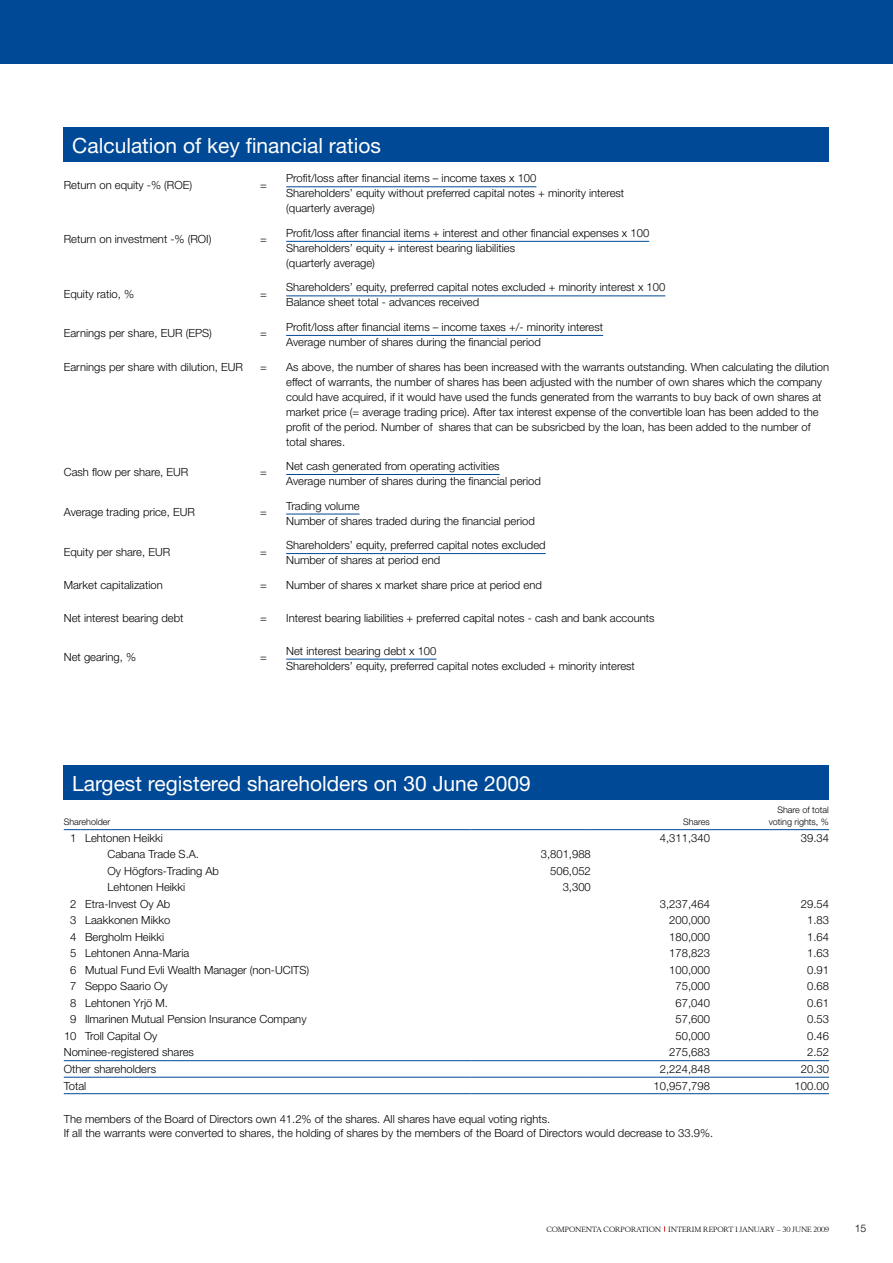
<style>
.page{position:relative;width:893px;height:1263px;background:#fff}
.page>*{position:absolute;margin:0;border:0;box-sizing:border-box;transform-origin:0 0}
.t1{font:21px "Helvetica Neue";color:#fff}
.t2{font:300 11.25px/15px "Helvetica Neue LT Std";color:#000}
.t3{font:300 10.5px "Helvetica Neue LT Std";color:#000}
.t4{font:300 9px/12px "Helvetica Neue LT Std";color:#000;text-align:right}
.t5{font:7.5px "Berling Nova Display Pro";letter-spacing:-.005em;color:#000}
</style>
<div class="page">
<div style="left:0;top:0;width:893px;height:64px;background:#004996"></div>
<div style="left:64px;top:766px;width:765px;height:34px;background:#004996"></div>
<svg style="left:64px;top:1093px;width:17px;height:1px"></svg>
<hr style="left:81px;top:1093px;width:391px;height:1px;background:#004996">
<hr style="left:472px;top:1093px;width:119px;height:1px;background:#004996">
<hr style="left:591px;top:1093px;width:119px;height:1px;background:#004996">
<hr style="left:710px;top:1093px;width:119px;height:1px;background:#004996">
<svg style="left:64px;top:829px;width:17px;height:1px"></svg>
<hr style="left:81px;top:829px;width:391px;height:1px;background:#004996">
<hr style="left:472px;top:829px;width:119px;height:1px;background:#004996">
<hr style="left:591px;top:829px;width:119px;height:1px;background:#004996">
<hr style="left:710px;top:829px;width:119px;height:1px;background:#004996">
<svg style="left:64px;top:1060px;width:17px;height:1px"></svg>
<hr style="left:81px;top:1060px;width:391px;height:1px;background:#004996">
<hr style="left:472px;top:1060px;width:119px;height:1px;background:#004996">
<hr style="left:591px;top:1060px;width:119px;height:1px;background:#004996">
<hr style="left:710px;top:1060px;width:119px;height:1px;background:#004996">
<svg style="left:64px;top:1077px;width:17px;height:1px"></svg>
<hr style="left:81px;top:1077px;width:391px;height:1px;background:#004996">
<hr style="left:472px;top:1077px;width:119px;height:1px;background:#004996">
<hr style="left:591px;top:1077px;width:119px;height:1px;background:#004996">
<hr style="left:710px;top:1077px;width:119px;height:1px;background:#004996">
<div style="left:64px;top:128px;width:765px;height:34px;background:#004996"></div>
<hr style="left:286px;top:187px;width:250px;height:1px;background:#004996">
<hr style="left:286px;top:241px;width:363px;height:1px;background:#004996">
<hr style="left:286px;top:296px;width:379px;height:1px;background:#004996">
<hr style="left:286px;top:335px;width:317px;height:1px;background:#004996">
<hr style="left:286px;top:474px;width:214px;height:1px;background:#004996">
<hr style="left:286px;top:514px;width:74px;height:1px;background:#004996">
<hr style="left:286px;top:553px;width:260px;height:1px;background:#004996">
<hr style="left:286px;top:659px;width:150px;height:1px;background:#004996">
<h1 class="t1" style="left:72px;top:133px;width:310px">Calculation of key financial ratios</h1>
<p class="t2" style="left:64px;top:177px;width:130px">Return on equity -% (ROE)</p>
<p class="t2" style="left:260px;top:177px;width:8px">=</p>
<p class="t2" style="left:286px;top:171px;width:340px">Profit/loss after financial items – income taxes x 100<br>Shareholders’ equity without preferred capital notes + minority interest (quarterly average)</p>
<p class="t2" style="left:64px;top:232px;width:149px">Return on investment -% (ROI)</p>
<p class="t2" style="left:260px;top:232px;width:8px">=</p>
<p class="t2" style="left:286px;top:225px;width:365px">Profit/loss after financial items + interest and other financial expenses x 100<br>Shareholders’ equity + interest bearing liabilities<br>(quarterly average)</p>
<p class="t2" style="left:64px;top:286px;width:72px">Equity ratio, %</p>
<p class="t2" style="left:260px;top:286px;width:8px">=</p>
<p class="t2" style="left:286px;top:280px;width:381px">Shareholders’ equity, preferred capital notes excluded + minority interest x 100<br>Balance sheet total - advances received</p>
<p class="t2" style="left:64px;top:326px;width:150px">Earnings per share, EUR (EPS)</p>
<p class="t2" style="left:260px;top:326px;width:8px">=</p>
<p class="t2" style="left:286px;top:319px;width:318px">Profit/loss after financial items – income taxes +/- minority interest<br>Average number of shares during the financial period</p>
<p class="t2" style="left:64px;top:359px;width:181px">Earnings per share with dilution, EUR</p>
<p class="t2" style="left:260px;top:359px;width:8px">=</p>
<p class="t2" style="left:286px;top:359px;width:545px">As above, the number of shares has been increased with the warrants outstanding. When calculating the dilution effect of warrants, the number of shares has been adjusted with the number of own shares which the company could have acquired, if it would have used the funds generated from the warrants to buy back of own shares at market price (= average trading price). After tax interest expense of the convertible loan has been added to the profit of the period. Number of shares that can be subsricbed by the loan, has been added to the number of total shares.</p>
<p class="t2" style="left:64px;top:465px;width:126px">Cash flow per share, EUR</p>
<p class="t2" style="left:260px;top:465px;width:8px">=</p>
<p class="t2" style="left:286px;top:458px;width:256px">Net cash generated from operating activities<br>Average number of shares during the financial period</p>
<p class="t2" style="left:64px;top:504px;width:133px">Average trading price, EUR</p>
<p class="t2" style="left:260px;top:504px;width:8px">=</p>
<p class="t2" style="left:286px;top:498px;width:250px">Trading volume<br>Number of shares traded during the financial period</p>
<p class="t2" style="left:64px;top:544px;width:108px">Equity per share, EUR</p>
<p class="t2" style="left:260px;top:544px;width:8px">=</p>
<p class="t2" style="left:286px;top:537px;width:261px">Shareholders’ equity, preferred capital notes excluded<br>Number of shares at period end</p>
<p class="t2" style="left:64px;top:577px;width:100px">Market capitalization</p>
<p class="t2" style="left:260px;top:577px;width:8px">=</p>
<p class="t2" style="left:286px;top:577px;width:257px">Number of shares x market share price at period end</p>
<p class="t2" style="left:64px;top:610px;width:121px">Net interest bearing debt</p>
<p class="t2" style="left:260px;top:610px;width:8px">=</p>
<p class="t2" style="left:286px;top:610px;width:370px">Interest bearing liabilities + preferred capital notes - cash and bank accounts</p>
<p class="t2" style="left:64px;top:649px;width:74px">Net gearing, %</p>
<p class="t2" style="left:260px;top:649px;width:8px">=</p>
<p class="t2" style="left:286px;top:643px;width:350px">Net interest bearing debt x 100<br>Shareholders’ equity, preferred capital notes excluded + minority interest</p>
<h1 class="t1" style="left:72px;top:771px;width:460px">Largest registered shareholders on 30 June 2009</h1>
<p class="t4" style="left:64px;top:816px;width:48px">Shareholder</p>
<p class="t4" style="left:683px;top:816px;width:28px">Shares</p>
<p class="t4" style="left:769px;top:804px;width:62px">Share of total voting rights, %</p>
<p class="t2" style="left:70px;top:830px;width:94px">1 Lehtonen Heikki</p>
<p class="t2" style="left:660px;top:830px;width:52px">4,311,340</p>
<p class="t2" style="left:801px;top:830px;width:30px">39.34</p>
<p class="t2" style="left:108px;top:847px;width:93px">Cabana Trade S.A.</p>
<p class="t2" style="left:541px;top:847px;width:52px">3,801,988</p>
<p class="t2" style="left:108px;top:863px;width:113px">Oy Högfors-Trading Ab</p>
<p class="t2" style="left:550px;top:863px;width:42px">506,052</p>
<p class="t2" style="left:108px;top:880px;width:79px">Lehtonen Heikki</p>
<p class="t2" style="left:563px;top:880px;width:30px">3,300</p>
<p class="t2" style="left:70px;top:896px;width:101px">2 Etra-Invest Oy Ab</p>
<p class="t2" style="left:660px;top:896px;width:52px">3,237,464</p>
<p class="t2" style="left:801px;top:896px;width:30px">29.54</p>
<p class="t2" style="left:70px;top:913px;width:101px">3 Laakkonen Mikko</p>
<p class="t2" style="left:669px;top:913px;width:42px">200,000</p>
<p class="t2" style="left:807px;top:913px;width:23px">1.83</p>
<p class="t2" style="left:70px;top:929px;width:95px">4 Bergholm Heikki</p>
<p class="t2" style="left:669px;top:929px;width:42px">180,000</p>
<p class="t2" style="left:807px;top:929px;width:23px">1.64</p>
<p class="t2" style="left:70px;top:946px;width:121px">5 Lehtonen Anna-Maria</p>
<p class="t2" style="left:669px;top:946px;width:42px">178,823</p>
<p class="t2" style="left:807px;top:946px;width:23px">1.63</p>
<p class="t2" style="left:70px;top:962px;width:240px">6 Mutual Fund Evli Wealth Manager (non-UCITS)</p>
<p class="t2" style="left:669px;top:962px;width:42px">100,000</p>
<p class="t2" style="left:807px;top:962px;width:23px">0.91</p>
<p class="t2" style="left:70px;top:979px;width:99px">7 Seppo Saario Oy</p>
<p class="t2" style="left:675px;top:979px;width:36px">75,000</p>
<p class="t2" style="left:807px;top:979px;width:23px">0.68</p>
<p class="t2" style="left:70px;top:995px;width:99px">8 Lehtonen Yrjö M.</p>
<p class="t2" style="left:675px;top:995px;width:36px">67,040</p>
<p class="t2" style="left:807px;top:995px;width:23px">0.61</p>
<p class="t2" style="left:70px;top:1012px;width:238px">9 Ilmarinen Mutual Pension Insurance Company</p>
<p class="t2" style="left:675px;top:1012px;width:36px">57,600</p>
<p class="t2" style="left:807px;top:1012px;width:23px">0.53</p>
<p class="t2" style="left:64px;top:1028px;width:95px">10 Troll Capital Oy</p>
<p class="t2" style="left:675px;top:1028px;width:36px">50,000</p>
<p class="t2" style="left:807px;top:1028px;width:23px">0.46</p>
<p class="t2" style="left:64px;top:1045px;width:132px">Nominee-registered shares</p>
<p class="t2" style="left:669px;top:1045px;width:42px">275,683</p>
<p class="t2" style="left:807px;top:1045px;width:23px">2.52</p>
<p class="t2" style="left:64px;top:1061px;width:94px">Other shareholders</p>
<p class="t2" style="left:660px;top:1061px;width:52px">2,224,848</p>
<p class="t2" style="left:801px;top:1061px;width:30px">20.30</p>
<p class="t2" style="left:64px;top:1078px;width:24px">Total</p>
<p class="t2" style="left:654px;top:1078px;width:58px">10,957,798</p>
<p class="t2" style="left:795px;top:1078px;width:36px">100.00</p>
<p class="t2" style="left:64px;top:1111px;width:651px;line-height:14.4px">The members of the Board of Directors own 41.2% of the shares. All shares have equal voting rights.<br>If all the warrants were converted to shares, the holding of shares by the members of the Board of Directors would decrease to 33.9%.</p>
<p class="t5" style="left:546px;top:1224px;width:141px">COMPONENTA CORPORATION INTERIMRE</p>
<p class="t5" style="left:713px;top:1224px;width:118px">PORT 1 JANUARY – 30 JUNE 2009</p>
<p class="t3" style="left:855px;top:1221px;width:13px">15</p>
</div>
